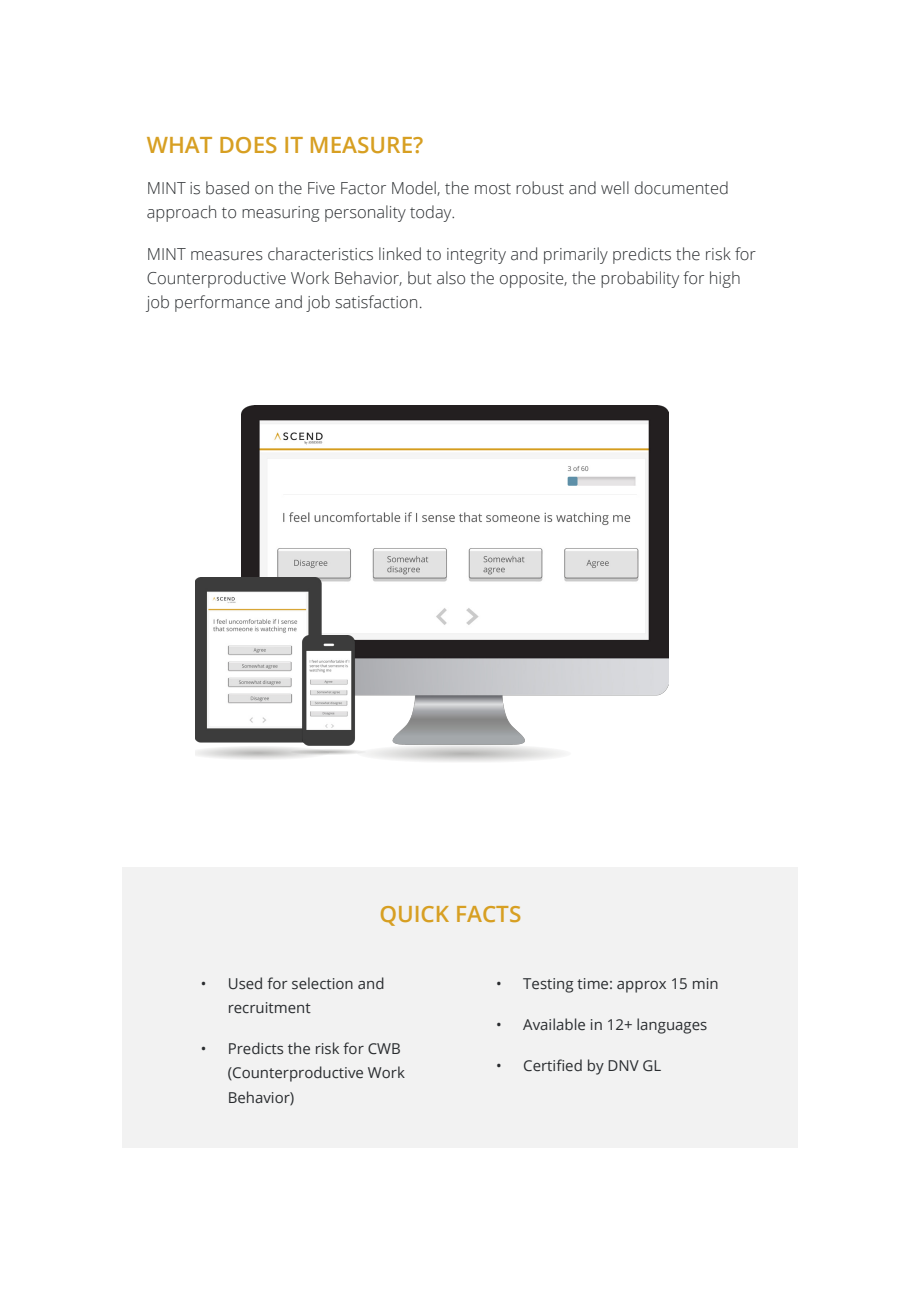
<style>
.page{position:relative;width:919px;height:1289px;background:#fff}
.page>*{position:absolute;margin:0;border:0;box-sizing:border-box;transform-origin:0 0}
.t1{font:600 22.5px "Open Sans";color:#d79f22}
.t2{font:300 16.5px/24px "Open Sans";color:#292c2f}
.t3{font:15px/24px "Open Sans";color:#292c2f}
</style>
<div class="page">
<div style="left:122px;top:866px;width:675px;height:281px;background:#f2f2f2"></div>
<img style="left:242px;top:405px;width:426px;height:357px">
<img style="left:196px;top:577px;width:132px;height:182px">
<img style="left:292px;top:635px;width:73px;height:119px">
<p class="t1" style="left:147px;top:130px;width:278px">WHAT DOES IT MEASURE?</p>
<p class="t2" style="left:147px;top:176px;width:583px">MINT is based on the Five Factor Model, the most robust and well documented approach to measuring personality today.</p>
<p class="t2" style="left:147px;top:241px;width:610px">MINT measures characteristics linked to integrity and primarily predicts the risk for<br>Counterproductive Work Behavior, but also the opposite, the probability for high job performance and job satisfaction.</p>
<p class="t1" style="left:379px;top:898px;width:143px">QUICK FACTS</p>
<p class="t3" style="left:228px;top:971px;width:158px;text-indent:-27px">• Used for selection and recruitment</p>
<p class="t3" style="left:228px;top:1036px;width:178px;text-indent:-27px">• Predicts the risk for CWB (Counterproductive Work<br>Behavior)</p>
<p class="t3" style="left:496px;top:971px;width:224px">• Testing time: approx 15 min</p>
<p class="t3" style="left:496px;top:1012px;width:213px">• Available in 12+ languages</p>
<p class="t3" style="left:496px;top:1053px;width:166px">• Certified by DNV GL</p>
</div>
